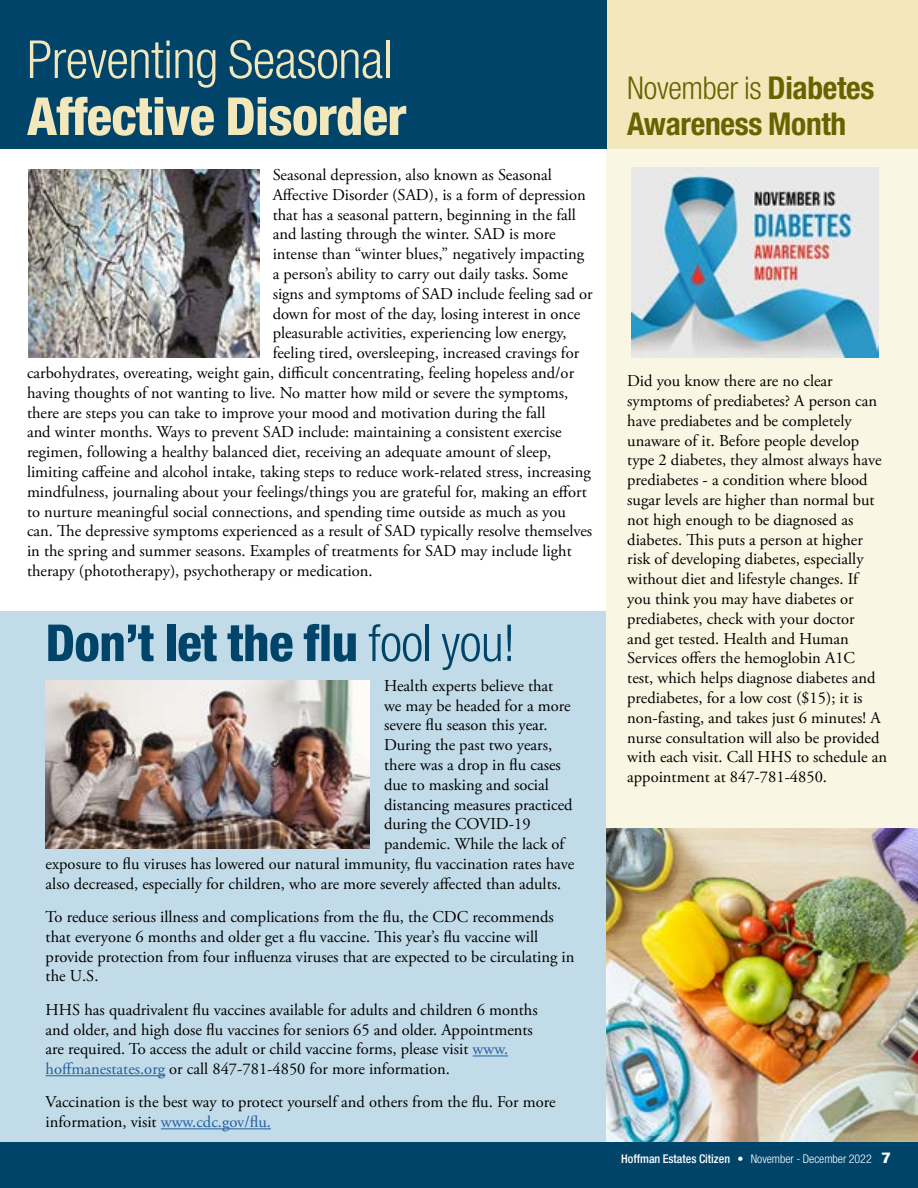
<style>
.page{position:relative;width:918px;height:1188px;background:#fff}
.page>*{position:absolute;margin:0;border:0;box-sizing:border-box;transform-origin:0 0}
.t1{font:300 condensed 52.5px "Helvetica Neue LT Std";letter-spacing:-.01em;color:#f2e8bb}
.t2{font:800 condensed 52.5px "Helvetica Neue LT Std";letter-spacing:-.01em;color:#f2e8bb}
.t3{font:800 condensed 51px "Helvetica Neue LT Std";letter-spacing:-.01em;color:#00446a}
.t4{font:700 condensed 31.5px/36px "Helvetica Neue LT Std";letter-spacing:-.01em;color:#676300}
.t5{font:16.5px/19.8px "Adobe Garamond Pro";color:#000}
.t6{font:300 condensed 12px "Helvetica Neue LT Std";color:#fff}
.s1{font-weight:300}
.s2{color:#215e9e}
.s3{font-weight:500}
.s4{font-weight:800;font-size:15px}
</style>
<div class="page">
<div style="left:0;top:612px;width:606px;height:531px;background:#c2dbe8"></div>
<div style="left:606px;top:0;width:312px;height:1188px;background:#f9f7e3"></div>
<div style="left:606px;top:0;width:312px;height:148px;background:#f2e8bb"></div>
<div style="left:0;top:0;width:606px;height:148px;background:#00446a"></div>
<hr style="left:473px;top:1056px;width:35px;height:1px;background:#215e9e">
<hr style="left:46px;top:1075px;width:119px;height:1px;background:#215e9e">
<hr style="left:161px;top:1128px;width:110px;height:1px;background:#215e9e">
<img style="left:46px;top:680px;width:323px;height:169px">
<img style="left:632px;top:167px;width:247px;height:190px">
<img style="left:606px;top:829px;width:312px;height:314px">
<div style="left:0;top:1143px;width:918px;height:45px;background:#00446a"></div>
<img style="left:28px;top:169px;width:231px;height:188px">
<h1 class="t1" style="left:27px;top:29px;width:367px">Preventing Seasonal</h1>
<h1 class="t2" style="left:27px;top:84px;width:381px">Affective Disorder</h1>
<p class="t5" style="left:273px;top:165px;width:281px">Seasonal depression, also known as Seasonal</p>
<p class="t5" style="left:273px;top:185px;width:315px">Affective Disorder (SAD), is a form of depression</p>
<p class="t5" style="left:273px;top:205px;width:305px">that has a seasonal pattern, beginning in the fall</p>
<p class="t5" style="left:273px;top:225px;width:285px">and lasting through the winter. SAD is more</p>
<p class="t5" style="left:273px;top:245px;width:313px">intense than “winter blues,” negatively impacting</p>
<p class="t5" style="left:273px;top:264px;width:297px">a person’s ability to carry out daily tasks. Some</p>
<p class="t5" style="left:273px;top:284px;width:322px">signs and symptoms of SAD include feeling sad or</p>
<p class="t5" style="left:273px;top:304px;width:309px">down for most of the day, losing interest in once</p>
<p class="t5" style="left:273px;top:324px;width:295px">pleasurable activities, experiencing low energy,</p>
<p class="t5" style="left:273px;top:344px;width:308px">feeling tired, oversleeping, increased cravings for</p>
<p class="t5" style="left:27px;top:363px;width:549px">carbohydrates, overeating, weight gain, difficult concentrating, feeling hopeless and/or</p>
<p class="t5" style="left:27px;top:383px;width:543px">having thoughts of not wanting to live. No matter how mild or severe the symptoms,</p>
<p class="t5" style="left:27px;top:403px;width:520px">there are steps you can take to improve your mood and motivation during the fall</p>
<p class="t5" style="left:27px;top:423px;width:536px">and winter months. Ways to prevent SAD include: maintaining a consistent exercise</p>
<p class="t5" style="left:27px;top:443px;width:526px">regimen, following a healthy balanced diet, receiving an adequate amount of sleep,</p>
<p class="t5" style="left:27px;top:462px;width:565px">limiting caffeine and alcohol intake, taking steps to reduce work-related stress, increasing</p>
<p class="t5" style="left:27px;top:482px;width:561px">mindfulness, journaling about your feelings/things you are grateful for, making an effort</p>
<p class="t5" style="left:27px;top:502px;width:540px">to nurture meaningful social connections, and spending time outside as much as you</p>
<p class="t5" style="left:27px;top:522px;width:567px">can. The depressive symptoms experienced as a result of SAD typically resolve themselves</p>
<p class="t5" style="left:27px;top:542px;width:546px">in the spring and summer seasons. Examples of treatments for SAD may include light</p>
<p class="t5" style="left:27px;top:561px;width:347px">therapy (phototherapy), psychotherapy or medication.</p>
<h2 class="t3" style="left:46px;top:611px;width:471px">Don’t let the flu <span class="s1">fool you!</span></h2>
<p class="t5" style="left:384px;top:676px;width:171px">Health experts believe that</p>
<p class="t5" style="left:384px;top:696px;width:188px">we may be headed for a more</p>
<p class="t5" style="left:384px;top:716px;width:165px">severe flu season this year.</p>
<p class="t5" style="left:384px;top:736px;width:170px">During the past two years,</p>
<p class="t5" style="left:384px;top:755px;width:178px">there was a drop in flu cases</p>
<p class="t5" style="left:384px;top:775px;width:166px">due to masking and social</p>
<p class="t5" style="left:384px;top:795px;width:190px">distancing measures practiced</p>
<p class="t5" style="left:384px;top:815px;width:148px">during the COVID-19</p>
<p class="t5" style="left:384px;top:835px;width:182px">pandemic. While the lack of</p>
<p class="t5" style="left:46px;top:854px;width:530px">exposure to flu viruses has lowered our natural immunity, flu vaccination rates have</p>
<p class="t5" style="left:46px;top:874px;width:517px">also decreased, especially for children, who are more severely affected than adults.</p>
<p class="t5" style="left:46px;top:907px;width:530px">To reduce serious illness and complications from the flu, the CDC recommends that everyone 6 months and older get a flu vaccine. This year’s flu vaccine will provide protection from four influenza viruses that are expected to be circulating in the U.S.</p>
<p class="t5" style="left:46px;top:1000px;width:494px">HHS has quadrivalent flu vaccines available for adults and children 6 months and older, and high dose flu vaccines for seniors 65 and older. Appointments are required. To access the adult or child vaccine forms, please visit <span class="s2">www. hoffmanestates.org</span> or call 847-781-4850 for more information.</p>
<p class="t5" style="left:46px;top:1093px;width:512px">Vaccination is the best way to protect yourself and others from the flu. For more information, visit <span class="s2">www.cdc.gov/flu.</span></p>
<h3 class="t4" style="left:627px;top:69px;width:249px"><span class="s1">November is</span> Diabetes<br>Awareness Month</h3>
<p class="t5" style="left:627px;top:372px;width:261px">Did you know there are no clear symptoms of prediabetes? A person can have prediabetes and be completely unaware of it. Before people develop type 2 diabetes, they almost always have prediabetes - a condition where blood sugar levels are higher than normal but not high enough to be diagnosed as diabetes. This puts a person at higher risk of developing diabetes, especially without diet and lifestyle changes. If<br>you think you may have diabetes or prediabetes, check with your doctor<br>and get tested. Health and Human Services offers the hemoglobin A1C<br>test, which helps diagnose diabetes and prediabetes, for a low cost ($15); it is non-fasting, and takes just 6 minutes! A nurse consultation will also be provided with each visit. Call HHS to schedule an appointment at 847-781-4850.</p>
<p class="t6" style="left:621px;top:1152px;width:271px"><span class="s3">Hoffman Estates Citizen</span> • November - December 2022 <span class="s4">7</span></p>
</div>
